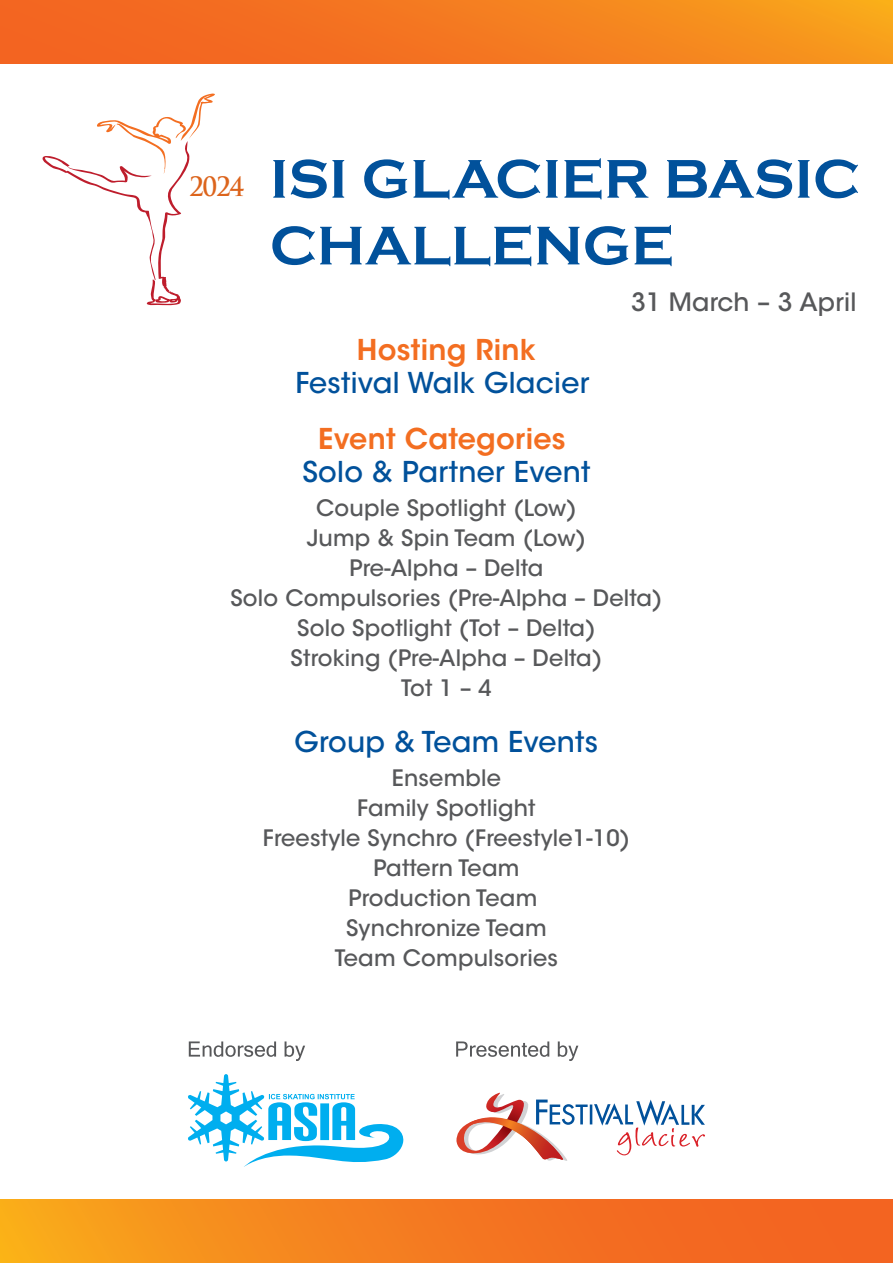
<style>
.page{position:relative;width:893px;height:1263px;background:#fff}
.page>*{position:absolute;margin:0;border:0;box-sizing:border-box;transform-origin:0 0}
.t1{font:700 56.4px/66.8px "Copperplate Gothic";color:#01519b}
.t2{font:500 28.5px "ITC Avant Garde Std";letter-spacing:.01em;color:#01519b}
.t3{font:600 28.5px "ITC Avant Garde Std";letter-spacing:.01em;color:#f36e21}
.t4{font:700 25.95px "Trajan Pro";color:#dc641c;scale:.95 1}
.t5{font:500 25.05px "ITC Avant Garde Std";letter-spacing:.01em;color:#57585a}
.t6{font:500 22.5px/30px "ITC Avant Garde Std";letter-spacing:.01em;color:#57585a;text-align:center}
</style>
<div class="page">
<svg style="left:42px;top:93px;width:173px;height:213px"></svg>
<div style="left:0;top:0;width:893px;height:64px;background:linear-gradient(to right,#f25c22,#f79b1d)"></div>
<div style="left:0;top:1199px;width:893px;height:64px;background:linear-gradient(to right,#f8a41c,#f15823)"></div>
<svg style="left:188px;top:1074px;width:216px;height:93px"></svg>
<svg style="left:189px;top:1041px;width:87px;height:16px"></svg>
<svg style="left:285px;top:1041px;width:20px;height:20px"></svg>
<svg style="left:456px;top:1093px;width:249px;height:68px"></svg>
<svg style="left:456px;top:1041px;width:93px;height:16px"></svg>
<svg style="left:558px;top:1041px;width:20px;height:20px"></svg>
<h1 class="t1" style="left:270px;top:146px;width:592px">ISI GLACIER BASIC<br>CHALLENGE</h1>
<p class="t5" style="left:631px;top:287px;width:227px">31 March – 3 April</p>
<p class="t3" style="left:357px;top:332px;width:180px">Hosting Rink</p>
<p class="t2" style="left:295px;top:365px;width:295px">Festival Walk Glacier</p>
<p class="t3" style="left:318px;top:420px;width:249px">Event Categories</p>
<p class="t2" style="left:302px;top:454px;width:290px">Solo &amp; Partner Event</p>
<p class="t6" style="left:230px;top:493px;width:433px">Couple Spotlight (Low)<br>Jump &amp; Spin Team (Low)<br>Pre-Alpha – Delta<br>Solo Compulsories (Pre-Alpha – Delta)<br>Solo Spotlight (Tot – Delta)<br>Stroking (Pre-Alpha – Delta)<br>Tot 1 – 4</p>
<p class="t2" style="left:295px;top:724px;width:305px">Group &amp; Team Events</p>
<p class="t6" style="left:263px;top:763px;width:369px">Ensemble<br>Family Spotlight<br>Freestyle Synchro (Freestyle1-10)<br>Pattern Team<br>Production Team<br>Synchronize Team<br>Team Compulsories</p>
<p class="t4" style="left:189px;top:170px;width:60px">2024</p>
</div>
